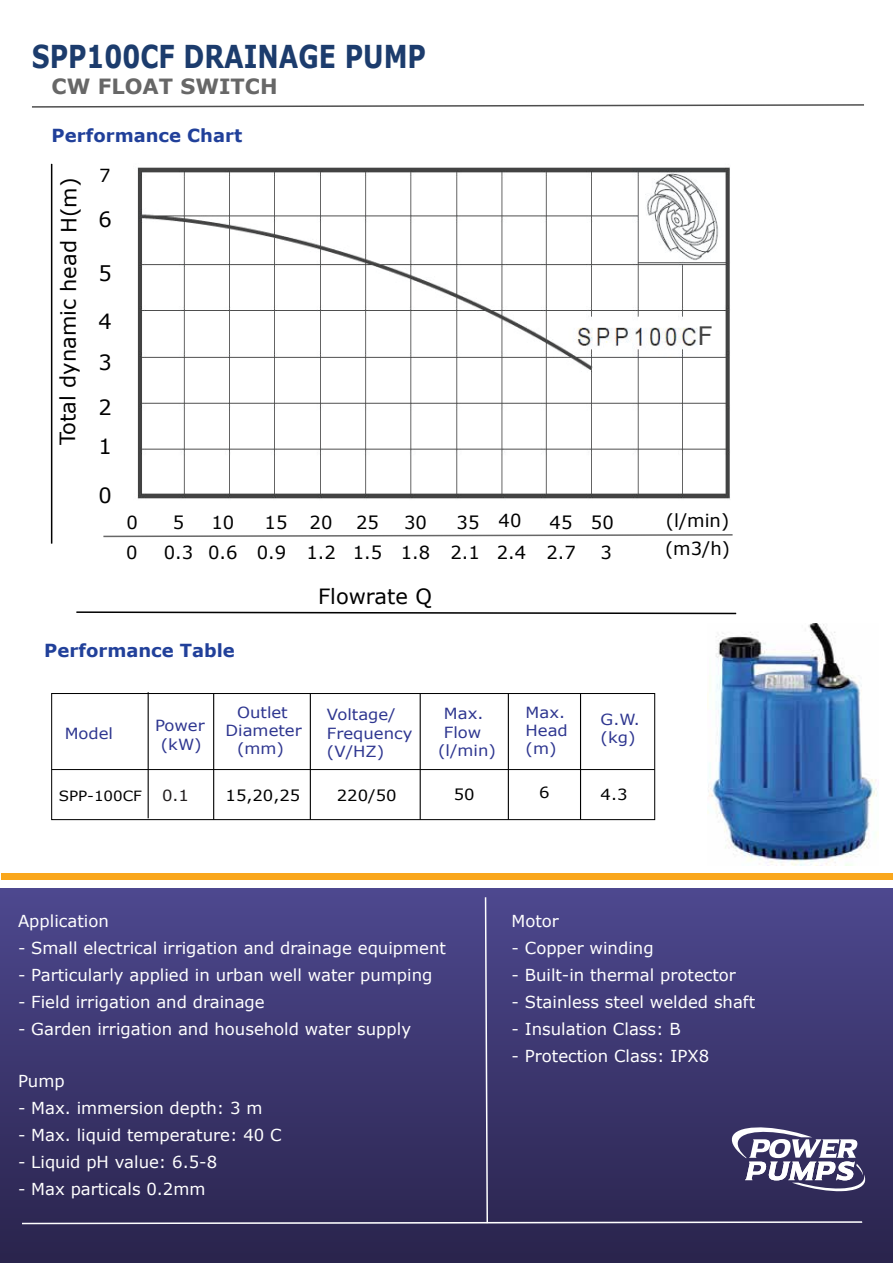
<style>
.page{position:relative;width:893px;height:1263px;background:#fff}
.page>*{position:absolute;margin:0;border:0;box-sizing:border-box;transform-origin:0 0}
.t1{font:700 31.5px "Verdana";color:#1c3c6d;scale:.8 1}
.t2{font:25.35px "Verdana";color:#444}
.t3{font:21px "Verdana";color:#010101}
.t4{font:700 21px "Verdana";color:#676767}
.t5{font:18px "Verdana";color:#010101}
.t6{font:700 18px "Verdana";color:#21409a}
.t7{font:16.5px "Verdana";color:#fff}
.t8{font:15.3px/18.5px "Verdana";color:#2e3690;text-align:center;scale:1.07 1}
.t9{font:15.3px "Verdana";color:#010101;scale:1.07 1}
.t10{font:15.3px "Verdana";color:#231f20;scale:1.07 1}
.t11{font:14.1px "Verdana";color:#010101;scale:1.07 1}
</style>
<div class="page">
<div style="left:0;top:889px;width:893px;height:374px;background:linear-gradient(to bottom,#4d488f,#29234c)"></div>
<svg style="left:32px;top:104px;width:832px;height:4px"></svg>
<hr style="left:51px;top:164px;width:1px;height:380px;background:#010101">
<svg style="left:76px;top:611px;width:661px;height:4px"></svg>
<svg style="left:103px;top:534px;width:630px;height:4px"></svg>
<div style="left:51px;top:693px;width:604px;height:127px;border:1px solid #010101"></div>
<hr style="left:52px;top:769px;width:603px;height:1px;background:#010101">
<hr style="left:580px;top:693px;width:1px;height:127px;background:#010101">
<hr style="left:508px;top:693px;width:1px;height:127px;background:#010101">
<hr style="left:420px;top:693px;width:1px;height:127px;background:#010101">
<hr style="left:310px;top:693px;width:1px;height:127px;background:#010101">
<hr style="left:213px;top:693px;width:1px;height:127px;background:#010101">
<hr style="left:148px;top:692px;width:1px;height:126px;background:#010101">
<div style="left:2px;top:873px;width:891px;height:6px;background:#faa71c"></div>
<img style="left:137px;top:167px;width:593px;height:332px">
<img style="left:707px;top:623px;width:170px;height:242px">
<svg style="left:21px;top:896px;width:844px;height:329px;background:#403a72"></svg>
<h1 class="t1" style="left:32px;top:36px;width:494px">SPP100CF DRAINAGE PUMP</h1>
<p class="t4" style="left:52px;top:73px;width:227px">CW FLOAT SWITCH</p>
<p class="t6" style="left:52px;top:124px;width:192px">Performance Chart</p>
<p class="t3" style="left:55px;top:445px;width:269px;rotate:-90deg">oT at l d ny a m ci h ae d H ( m )</p>
<p class="t5" style="left:99px;top:164px;width:13px">7</p>
<p class="t3" style="left:98px;top:206px;width:15px">6</p>
<p class="t3" style="left:98px;top:260px;width:15px">5</p>
<p class="t3" style="left:98px;top:308px;width:15px">4</p>
<p class="t3" style="left:98px;top:349px;width:15px">3</p>
<p class="t3" style="left:98px;top:394px;width:15px">2</p>
<p class="t3" style="left:98px;top:433px;width:15px">1</p>
<p class="t3" style="left:98px;top:482px;width:15px">0</p>
<h2 class="t2" style="left:698px;top:319px;width:16px">F</h2>
<p class="t5" style="left:126px;top:511px;width:13px">0</p>
<p class="t5" style="left:173px;top:511px;width:13px">5</p>
<p class="t5" style="left:211px;top:511px;width:24px">10</p>
<p class="t5" style="left:265px;top:511px;width:69px">15 20</p>
<p class="t5" style="left:356px;top:511px;width:24px">25</p>
<p class="t5" style="left:404px;top:511px;width:24px">30</p>
<p class="t5" style="left:457px;top:510px;width:66px">35 40</p>
<p class="t5" style="left:550px;top:511px;width:66px">45 50</p>
<p class="t5" style="left:666px;top:509px;width:65px">(l/min)</p>
<p class="t5" style="left:126px;top:541px;width:13px">0</p>
<p class="t5" style="left:164px;top:541px;width:413px">0.3 0.6 0.9 1.2 1.5 1.8 2.1 2.4 2.7</p>
<p class="t5" style="left:600px;top:541px;width:13px">3</p>
<p class="t5" style="left:665px;top:537px;width:66px">(m3/h)</p>
<p class="t6" style="left:44px;top:639px;width:192px">Performance Table</p>
<p class="t3" style="left:318px;top:583px;width:115px">Flowrate Q</p>
<p class="t8" style="left:65px;top:724px;width:47px">Model</p>
<p class="t8" style="left:155px;top:717px;width:48px">Power (kW)</p>
<p class="t8" style="left:226px;top:703px;width:73px">Outlet<br>Diameter (mm)</p>
<p class="t8" style="left:327px;top:705px;width:81px;text-align:left">Voltage/<br>Frequency (V/HZ)</p>
<p class="t8" style="left:438px;top:704px;width:56px">Max.<br>Flow (l/min)</p>
<p class="t8" style="left:526px;top:703px;width:41px;text-align:left">Max.<br>Head (m)</p>
<p class="t8" style="left:601px;top:710px;width:38px;text-align:left">G.W. (kg)</p>
<p class="t11" style="left:59px;top:787px;width:79px">SPP-100CF</p>
<p class="t10" style="left:162px;top:786px;width:27px">0.1</p>
<p class="t9" style="left:226px;top:786px;width:71px">15,20,25</p>
<p class="t9" style="left:337px;top:786px;width:57px">220/50</p>
<p class="t9" style="left:454px;top:784px;width:21px">50</p>
<p class="t9" style="left:539px;top:783px;width:11px">6</p>
<p class="t9" style="left:601px;top:784px;width:27px">4.3</p>
<p class="t7" style="left:18px;top:910px;width:92px">Application</p>
<p class="t7" style="left:18px;top:937px;width:430px">- Small electrical irrigation and drainage equipment</p>
<p class="t7" style="left:18px;top:964px;width:416px">- Particularly applied in urban well water pumping</p>
<p class="t7" style="left:18px;top:991px;width:248px">- Field irrigation and drainage</p>
<p class="t7" style="left:18px;top:1018px;width:395px">- Garden irrigation and household water supply</p>
<p class="t7" style="left:18px;top:1071px;width:48px">Pump</p>
<p class="t7" style="left:18px;top:1098px;width:246px">- Max. immersion depth: 3 m</p>
<p class="t7" style="left:18px;top:1125px;width:265px">- Max. liquid temperature: 40 C</p>
<p class="t7" style="left:18px;top:1152px;width:201px">- Liquid pH value: 6.5-8</p>
<p class="t7" style="left:18px;top:1179px;width:189px">- Max particals 0.2mm</p>
<p class="t7" style="left:512px;top:910px;width:49px">Motor</p>
<p class="t7" style="left:512px;top:937px;width:144px">- Copper winding</p>
<p class="t7" style="left:512px;top:964px;width:226px">- Built-in thermal protector</p>
<p class="t7" style="left:512px;top:991px;width:245px">- Stainless steel welded shaft</p>
<p class="t7" style="left:512px;top:1018px;width:171px">- Insulation Class: B</p>
<p class="t7" style="left:512px;top:1045px;width:199px">- Protection Class: IPX8</p>
</div>
